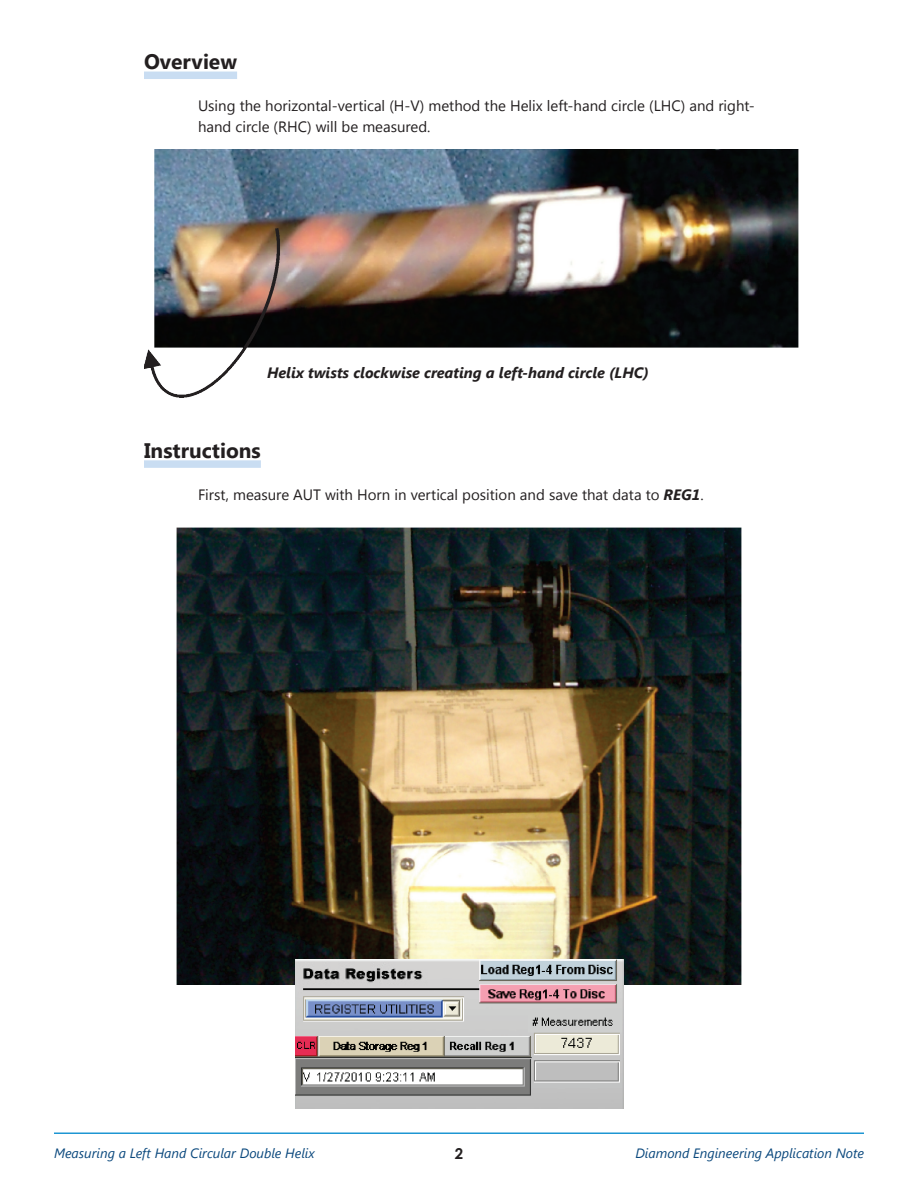
<style>
.page{position:relative;width:918px;height:1188px;background:#fff}
.page>*{position:absolute;margin:0;border:0;box-sizing:border-box;transform-origin:0 0}
.t1{font:700 21px "Segoe UI";color:#231f20}
.t2{font:15px/21px "Segoe UI";color:#231f20}
.t3{font:italic 700 15px "Segoe UI";color:#231f20}
.t4{font:700 15px "Century Gothic";color:#231f20}
.t5{font:italic 13.5px "Segoe UI";color:#0a487d}
.s1{font-weight:700;font-style:italic}
</style>
<div class="page">
<hr style="left:54px;top:1133px;width:810px;height:1px;background:#1e96d3">
<img style="left:144px;top:149px;width:655px;height:248px">
<svg style="left:144px;top:71px;width:93px;height:8px"></svg>
<div style="left:144px;top:460px;width:117px;height:8px;background:#c9ddf2"></div>
<img style="left:176px;top:527px;width:566px;height:458px">
<img style="left:296px;top:959px;width:327px;height:150px">
<h1 class="t1" style="left:144px;top:47px;width:95px">Overview</h1>
<p class="t2" style="left:198px;top:95px;width:558px">Using the horizontal-vertical (H-V) method the Helix left-hand circle (LHC) and right&shy;hand circle (RHC) will be measured.</p>
<p class="t3" style="left:267px;top:362px;width:384px">Helix twists clockwise creating a left-hand circle (LHC)</p>
<h1 class="t1" style="left:144px;top:436px;width:118px">Instructions</h1>
<p class="t2" style="left:198px;top:484px;width:507px">First, measure AUT with Horn in vertical position and save that data to <span class="s1">REG1</span>.</p>
<p class="t5" style="left:54px;top:1144px;width:262px">Measuring a Left Hand Circular Double Helix</p>
<p class="t4" style="left:455px;top:1142px;width:10px">2</p>
<p class="t5" style="left:635px;top:1144px;width:230px">Diamond Engineering Application Note</p>
</div>
